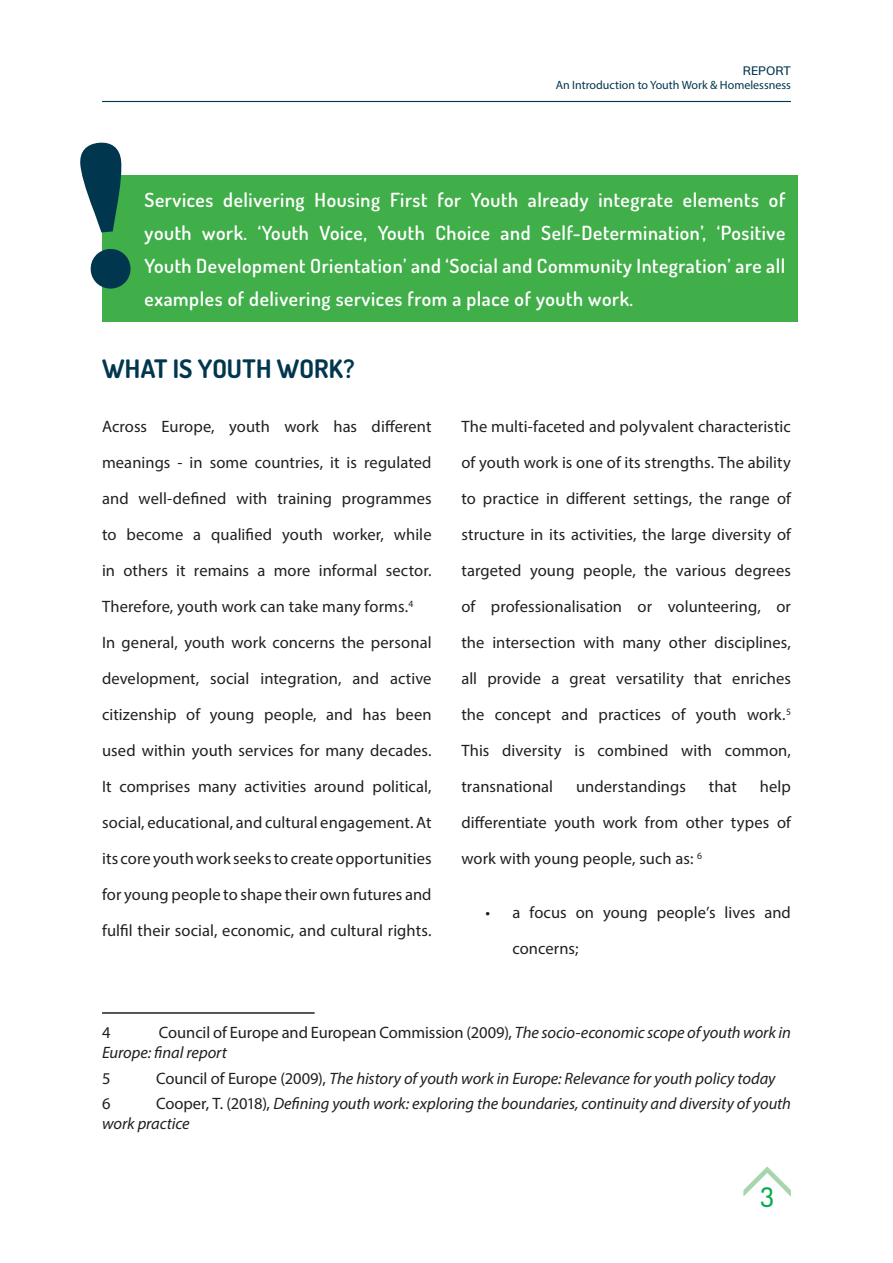
<style>
.page{position:relative;width:893px;height:1263px;background:#fff}
.page>*{position:absolute;margin:0;border:0;box-sizing:border-box;transform-origin:0 0}
.t1{font:500 27px "Dosis";color:#00ab4d}
.t2{font:700 25.5px "Dosis";letter-spacing:.01em;color:#01364f}
.t3{font:600 19.5px/33px "Dosis";letter-spacing:.03em;color:#fff;text-align:justify}
.body_txt{font:16.5px/36px "Myriad Pro";letter-spacing:.005em;color:#231f20;text-align:justify}
.body_txt-2{font:italic 16.5px/19.5px "Myriad Pro";letter-spacing:-.005em;color:#231f20}
.t4{font:12px "Myriad Pro";color:#01364f}
.t5{font:600 12px "Muli";color:#01364f}
.s1{font-style:normal}
</style>
<div class="page">
<hr style="left:102px;top:101px;width:689px;height:1px;background:#01364f">
<svg style="left:743px;top:1166px;width:48px;height:30px"></svg>
<hr style="left:102px;top:1012px;width:213px;height:2px;background:#231f20">
<div style="left:102px;top:175px;width:696px;height:147px;background:#40ae49"></div>
<div style="left:102px;top:175px;width:31px;height:115px;background:#40ae49"></div>
<p class="t5" style="left:743px;top:62px;width:50px">REPORT</p>
<p class="t4" style="left:556px;top:78px;width:237px">An Introduction to Youth Work &amp; Homelessness</p>
<h3 class="t3" style="left:145px;top:182px;width:642px">Services delivering Housing First for Youth already integrate elements of youth work. ‘Youth Voice, Youth Choice and Self-Determination’, ‘Positive Youth Development Orientation’ and ‘Social and Community Integration’ are all examples of delivering services from a place of youth work.</h3>
<h2 class="t2" style="left:102px;top:351px;width:254px">WHAT IS YOUTH WORK?</h2>
<h2 class="body_txt" style="left:102px;top:408px;width:331px">Across Europe, youth work has different meanings - in some countries, it is regulated and well-defined with training programmes to become a qualified youth worker, while in others it remains a more informal sector.<br>Therefore, youth work can take many forms.<sup>4</sup></h2>
<p class="body_txt" style="left:102px;top:624px;width:331px">In general, youth work concerns the personal development, social integration, and active citizenship of young people, and has been used within youth services for many decades.<br>It comprises many activities around political, social, educational, and cultural engagement. At its core youth work seeks to create opportunities for young people to shape their own futures and fulfil their social, economic, and cultural rights.</p>
<p class="body_txt" style="left:461px;top:408px;width:331px">The multi-faceted and polyvalent characteristic of youth work is one of its strengths. The ability to practice in different settings, the range of structure in its activities, the large diversity of targeted young people, the various degrees of professionalisation or volunteering, or the intersection with many other disciplines, all provide a great versatility that enriches the concept and practices of youth work.<sup>5<br></sup>This diversity is combined with common, transnational</p>
<p class="body_txt" style="left:461px;top:768px;width:331px;text-indent:298px">help differentiate youth work from other types of work with young people, such as: <sup>6</sup></p>
<p class="body_txt" style="left:512px;top:894px;width:280px;text-indent:-27px">• a focus on young people’s lives and concerns;</p>
<p class="body_txt" style="left:576px;top:768px;width:111px">understandings</p>
<p class="body_txt" style="left:709px;top:768px;width:30px">that</p>
<p class="body_txt-2" style="left:102px;top:1023px;width:690px;text-indent:57px"><span class="s1">Council of Europe and European Commission (2009),</span> The socio-economic scope of youth work in<br>Europe: final report</p>
<p class="body_txt" style="left:102px;top:1060px;width:10px">5</p>
<p class="body_txt-2" style="left:156px;top:1068px;width:621px"><span class="s1">Council of Europe (2009),</span> The history of youth work in Europe: Relevance for youth policy today</p>
<p class="body_txt" style="left:102px;top:1085px;width:10px">6</p>
<p class="body_txt" style="left:102px;top:1015px;width:10px">4</p>
<p class="body_txt-2" style="left:102px;top:1093px;width:690px;text-indent:54px"><span class="s1">Cooper, T. (2018),</span> Defining youth work: exploring the boundaries, continuity and diversity of youth work practice</p>
<h1 class="t1" style="left:760px;top:1177px;width:15px">3</h1>
</div>
